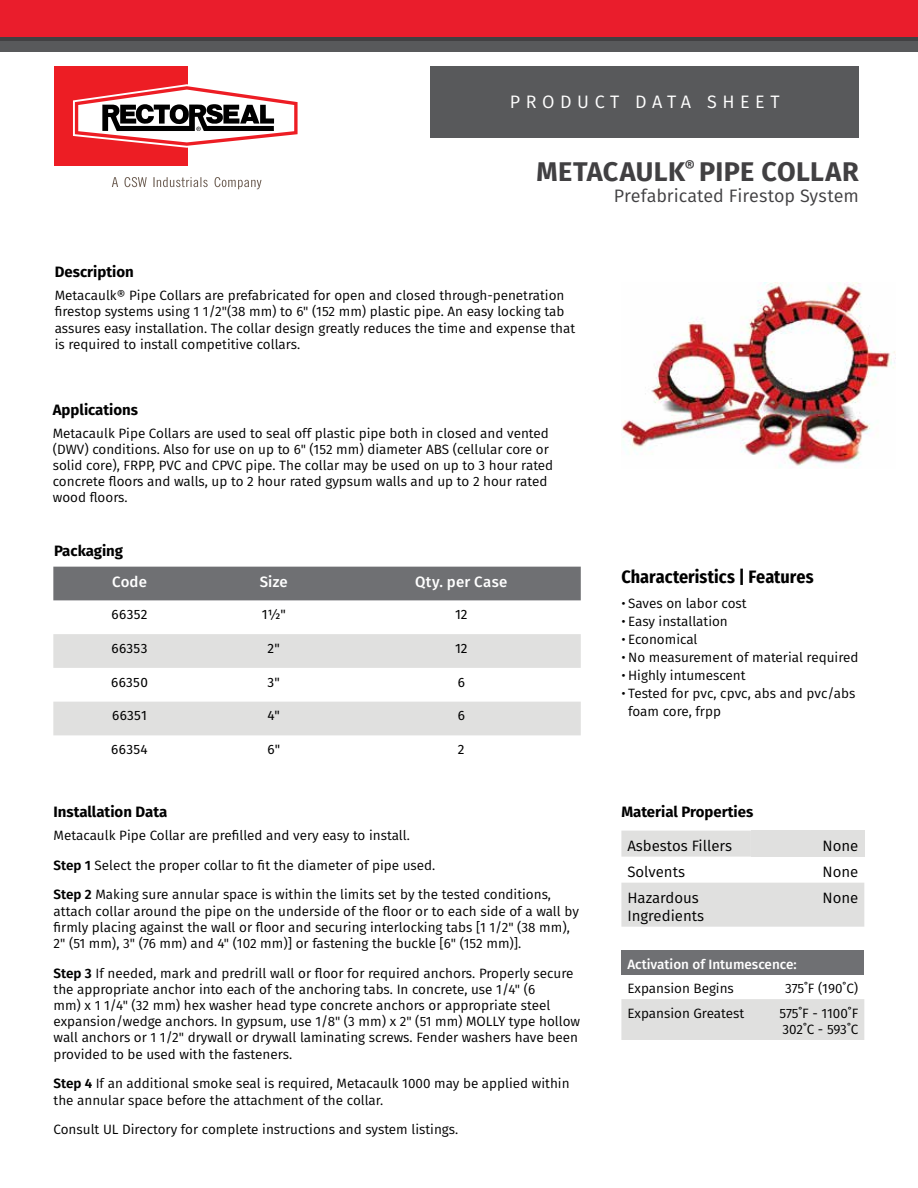
<style>
.page{position:relative;width:918px;height:1188px;background:#fff}
.page>*{position:absolute;margin:0;border:0;box-sizing:border-box;transform-origin:0 0}
.t1{font:700 27px "Fira Sans";letter-spacing:.015em;color:#414042}
.t2{font:18px "Fira Sans";letter-spacing:-.005em;color:#414042}
.t3{font:700 18px "Fira Sans Condensed";color:#000}
.t4{font:18px "Fira Sans";letter-spacing:.31em;color:#fff}
.t5{font:700 15px "Fira Sans";color:#000}
.t6{font:15px/18px "Fira Sans";color:#000}
.t7{font:500 15px "Fira Sans";letter-spacing:.015em;color:#fff}
.t8{font:13.5px/16.2px "Fira Sans";color:#000}
.t9{font:13.5px "Fira Sans";letter-spacing:.025em;color:#000}
.t10{font:500 13.5px "Fira Sans";color:#fff}
.s1{font-weight:600}
</style>
<div class="page">
<div style="left:431px;top:66px;width:428px;height:71px;background:#58595b"></div>
<div style="left:0;top:40px;width:918px;height:12px;background:#58595b"></div>
<div style="left:0;top:0;width:918px;height:40px;background:#ea1d2c"></div>
<hr style="left:0;top:38px;width:918px;height:3px;background:#414042">
<div style="left:54px;top:66px;width:133px;height:100px;background:#ed1d24"></div>
<svg style="left:73px;top:84px;width:225px;height:64px"></svg>
<svg style="left:112px;top:177px;width:150px;height:12px"></svg>
<img style="left:621px;top:283px;width:274px;height:185px">
<div style="left:53px;top:567px;width:528px;height:33px;background:#6f7073"></div>
<svg style="left:53px;top:634px;width:528px;height:101px;fill:#e0e0df"></svg>
<svg style="left:621px;top:831px;width:243px;height:209px;fill:#e0e0df"></svg>
<div style="left:751px;top:831px;width:113px;height:26px;background:#e0e0df"></div>
<div style="left:621px;top:950px;width:243px;height:25px;background:#6f7073"></div>
<h2 class="t4" style="left:510px;top:88px;width:271px">PRODUCT DATA SHEET</h2>
<h1 class="t1" style="left:536px;top:149px;width:324px">METACAULK<sup>®</sup> PIPE COLLAR</h1>
<h2 class="t2" style="left:614px;top:182px;width:246px">Prefabricated Firestop System</h2>
<p class="t5" style="left:55px;top:259px;width:81px">Description</p>
<p class="t8" style="left:55px;top:287px;width:522px">Metacaulk® Pipe Collars are prefabricated for open and closed through-penetration firestop systems using 1 1/2"(38 mm) to 6" (152 mm) plastic pipe. An easy locking tab assures easy installation. The collar design greatly reduces the time and expense that is required to install competitive collars.</p>
<p class="t5" style="left:53px;top:397px;width:87px">Applications</p>
<p class="t8" style="left:53px;top:424px;width:502px">Metacaulk Pipe Collars are used to seal off plastic pipe both in closed and vented (DWV) conditions. Also for use on up to 6" (152 mm) diameter ABS (cellular core or solid core), FRPP, PVC and CPVC pipe. The collar may be used on up to 3 hour rated concrete floors and walls, up to 2 hour rated gypsum walls and up to 2 hour rated wood floors.</p>
<p class="t5" style="left:54px;top:538px;width:71px">Packaging</p>
<p class="t7" style="left:112px;top:569px;width:36px">Code</p>
<p class="t7" style="left:260px;top:569px;width:29px">Size</p>
<p class="t7" style="left:415px;top:569px;width:94px">Qty. per Case</p>
<p class="t9" style="left:112px;top:604px;width:37px">66352</p>
<p class="t9" style="left:262px;top:604px;width:26px">11/2"</p>
<p class="t9" style="left:455px;top:604px;width:14px">12</p>
<p class="t9" style="left:112px;top:638px;width:38px">66353</p>
<p class="t9" style="left:268px;top:638px;width:14px">2"</p>
<p class="t9" style="left:455px;top:638px;width:14px">12</p>
<p class="t9" style="left:111px;top:672px;width:38px">66350</p>
<p class="t9" style="left:268px;top:672px;width:14px">3"</p>
<p class="t9" style="left:458px;top:672px;width:9px">6</p>
<p class="t9" style="left:112px;top:705px;width:36px">66351</p>
<p class="t9" style="left:268px;top:705px;width:14px">4"</p>
<p class="t9" style="left:458px;top:705px;width:9px">6</p>
<p class="t9" style="left:111px;top:739px;width:38px">66354</p>
<p class="t9" style="left:268px;top:739px;width:14px">6"</p>
<p class="t9" style="left:458px;top:739px;width:8px">2</p>
<h2 class="t3" style="left:621px;top:562px;width:194px">Characteristics | Features</h2>
<p class="t8" style="left:621px;top:595px;width:127px">• Saves on labor cost</p>
<p class="t8" style="left:621px;top:613px;width:108px">• Easy installation</p>
<p class="t8" style="left:621px;top:631px;width:78px">• Economical</p>
<p class="t8" style="left:621px;top:649px;width:239px">• No measurement of material required</p>
<p class="t8" style="left:621px;top:667px;width:126px">• Highly intumescent</p>
<p class="t8" style="left:628px;top:684px;width:229px;line-height:18px;text-indent:-7px">• Tested for pvc, cpvc, abs and pvc/abs foam core, frpp</p>
<p class="t5" style="left:54px;top:799px;width:115px">Installation Data</p>
<p class="t5" style="left:621px;top:799px;width:133px">Material Properties</p>
<p class="t8" style="left:54px;top:827px;width:358px">Metacaulk Pipe Collar are prefilled and very easy to install.</p>
<p class="t8" style="left:54px;top:857px;width:383px"><span class="s1">Step 1</span> Select the proper collar to fit the diameter of pipe used.</p>
<p class="t8" style="left:54px;top:886px;width:527px"><span class="s1">Step 2</span> Making sure annular space is within the limits set by the tested conditions, attach collar around the pipe on the underside of the floor or to each side of a wall by firmly placing against the wall or floor and securing interlocking tabs [1 1/2" (38 mm), 2" (51 mm), 3" (76 mm) and 4" (102 mm)] or fastening the buckle [6" (152 mm)].</p>
<p class="t8" style="left:54px;top:965px;width:528px"><span class="s1">Step 3</span> If needed, mark and predrill wall or floor for required anchors. Properly secure the appropriate anchor into each of the anchoring tabs. In concrete, use 1/4" (6<br>mm) x 1 1/4" (32 mm) hex washer head type concrete anchors or appropriate steel expansion/wedge anchors. In gypsum, use 1/8" (3 mm) x 2" (51 mm) MOLLY type hollow wall anchors or 1 1/2" drywall or drywall laminating screws. Fender washers have been provided to be used with the fasteners.</p>
<p class="t8" style="left:54px;top:1075px;width:518px"><span class="s1">Step 4</span> If an additional smoke seal is required, Metacaulk 1000 may be applied within the annular space before the attachment of the collar.</p>
<p class="t8" style="left:54px;top:1121px;width:406px">Consult UL Directory for complete instructions and system listings.</p>
<p class="t6" style="left:627px;top:836px;width:106px">Asbestos Fillers</p>
<p class="t6" style="left:822px;top:836px;width:37px">None</p>
<p class="t6" style="left:627px;top:862px;width:59px">Solvents</p>
<p class="t6" style="left:822px;top:862px;width:37px">None</p>
<p class="t6" style="left:627px;top:888px;width:78px">Hazardous<br>Ingredients</p>
<p class="t6" style="left:822px;top:888px;width:37px">None</p>
<p class="t10" style="left:627px;top:953px;width:171px">Activation of Intumescence:</p>
<p class="t8" style="left:627px;top:980px;width:108px">Expansion Begins</p>
<p class="t8" style="left:785px;top:980px;width:75px">375˚F (190˚C)</p>
<p class="t8" style="left:627px;top:1005px;width:118px">Expansion Greatest</p>
<p class="t8" style="left:780px;top:1005px;width:80px">575˚F - 1100˚F<br>302˚C - 593˚C</p>
</div>
